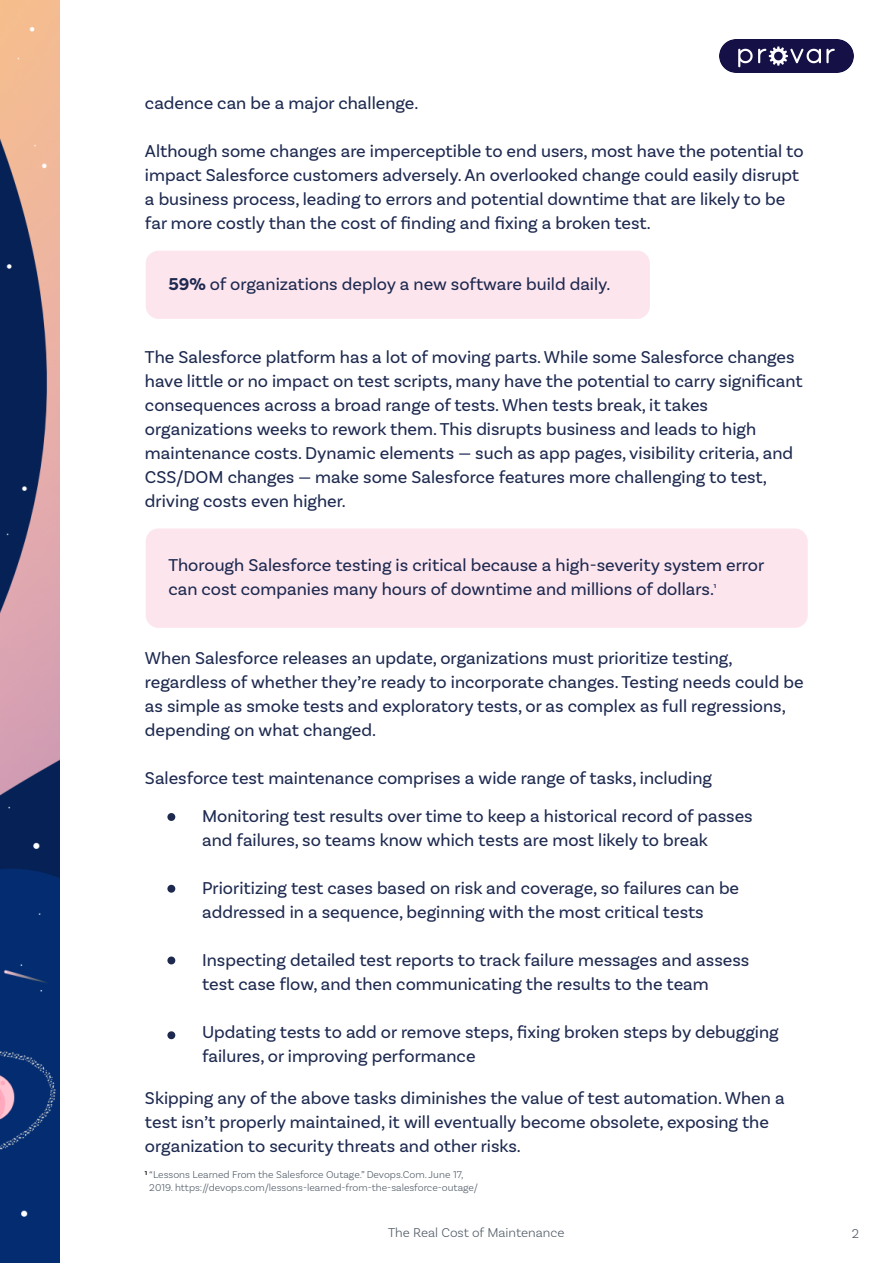
<style>
.page{position:relative;width:893px;height:1263px;background:#fff}
.page>*{position:absolute;margin:0;border:0;box-sizing:border-box;transform-origin:0 0}
.t1{font:18px/24px "Basic Sans";color:#1d294f}
.t2{font:300 13.5px "Basic Sans";color:#515b66}
.t3{font:300 10.5px/12.6px "Basic Sans";color:#515b66}
.t4{font:700 6px "Basic Sans";color:#000}
.t5{font:700 6px "Basic Sans";color:#1d294f}
.s1{font-weight:700}
</style>
<div class="page">
<img style="left:720px;top:39px;width:134px;height:34px">
<img style="left:0;top:0;width:60px;height:1263px">
<div style="left:167px;top:885px;width:8px;height:8px;background:#1d294f;border-radius:50%"></div>
<div style="left:167px;top:956px;width:8px;height:8px;background:#1d294f;border-radius:50%"></div>
<div style="left:167px;top:1031px;width:8px;height:8px;background:#1d294f;border-radius:50%"></div>
<div style="left:167px;top:813px;width:8px;height:8px;background:#1d294f;border-radius:50%"></div>
<div style="left:146px;top:251px;width:504px;height:68px;background:#fde5ee;border-radius:13px"></div>
<div style="left:146px;top:528px;width:662px;height:100px;background:#fde5ee;border-radius:13px"></div>
<p class="t1" style="left:145px;top:90px;width:275px">cadence can be a major challenge.</p>
<p class="t1" style="left:145px;top:138px;width:660px">Although some changes are imperceptible to end users, most have the potential to impact Salesforce customers adversely. An overlooked change could easily disrupt a business process, leading to errors and potential downtime that are likely to be far more costly than the cost of finding and fixing a broken test.</p>
<p class="t1" style="left:168px;top:272px;width:444px"><span class="s1">59%</span> of organizations deploy a new software build daily.</p>
<p class="t1" style="left:145px;top:345px;width:659px">The Salesforce platform has a lot of moving parts. While some Salesforce changes have little or no impact on test scripts, many have the potential to carry significant consequences across a broad range of tests. When tests break, it takes organizations weeks to rework them. This disrupts business and leads to high maintenance costs. Dynamic elements — such as app pages, visibility criteria, and CSS/DOM changes — make some Salesforce features more challenging to test, driving costs even higher.</p>
<p class="t1" style="left:168px;top:553px;width:597px">Thorough Salesforce testing is critical because a high-severity system error can cost companies many hours of downtime and millions of dollars.</p>
<p class="t5" style="left:714px;top:583px;width:4px">1</p>
<p class="t1" style="left:145px;top:646px;width:660px">When Salesforce releases an update, organizations must prioritize testing, regardless of whether they’re ready to incorporate changes. Testing needs could be as simple as smoke tests and exploratory tests, or as complex as full regressions, depending on what changed.</p>
<p class="t1" style="left:145px;top:765px;width:569px">Salesforce test maintenance comprises a wide range of tasks, including</p>
<p class="t1" style="left:202px;top:804px;width:552px">Monitoring test results over time to keep a historical record of passes and failures, so teams know which tests are most likely to break</p>
<p class="t1" style="left:202px;top:876px;width:539px">Prioritizing test cases based on risk and coverage, so failures can be addressed in a sequence, beginning with the most critical tests</p>
<p class="t1" style="left:202px;top:948px;width:549px">Inspecting detailed test reports to track failure messages and assess test case flow, and then communicating the results to the team</p>
<p class="t1" style="left:202px;top:1020px;width:578px">Updating tests to add or remove steps, fixing broken steps by debugging failures, or improving performance</p>
<p class="t1" style="left:145px;top:1086px;width:641px">Skipping any of the above tasks diminishes the value of test automation. When a test isn’t properly maintained, it will eventually become obsolete, exposing the organization to security threats and other risks.</p>
<p class="t3" style="left:149px;top:1168px;width:330px">“Lessons Learned From the Salesforce Outage.” Devops.Com. June 17,<br>2019. https://devops.com/lessons-learned-from-the-salesforce-outage/</p>
<p class="t4" style="left:145px;top:1169px;width:4px">1</p>
<p class="t2" style="left:388px;top:1225px;width:178px">The Real Cost of Maintenance</p>
<p class="t2" style="left:852px;top:1225px;width:9px">2</p>
</div>
